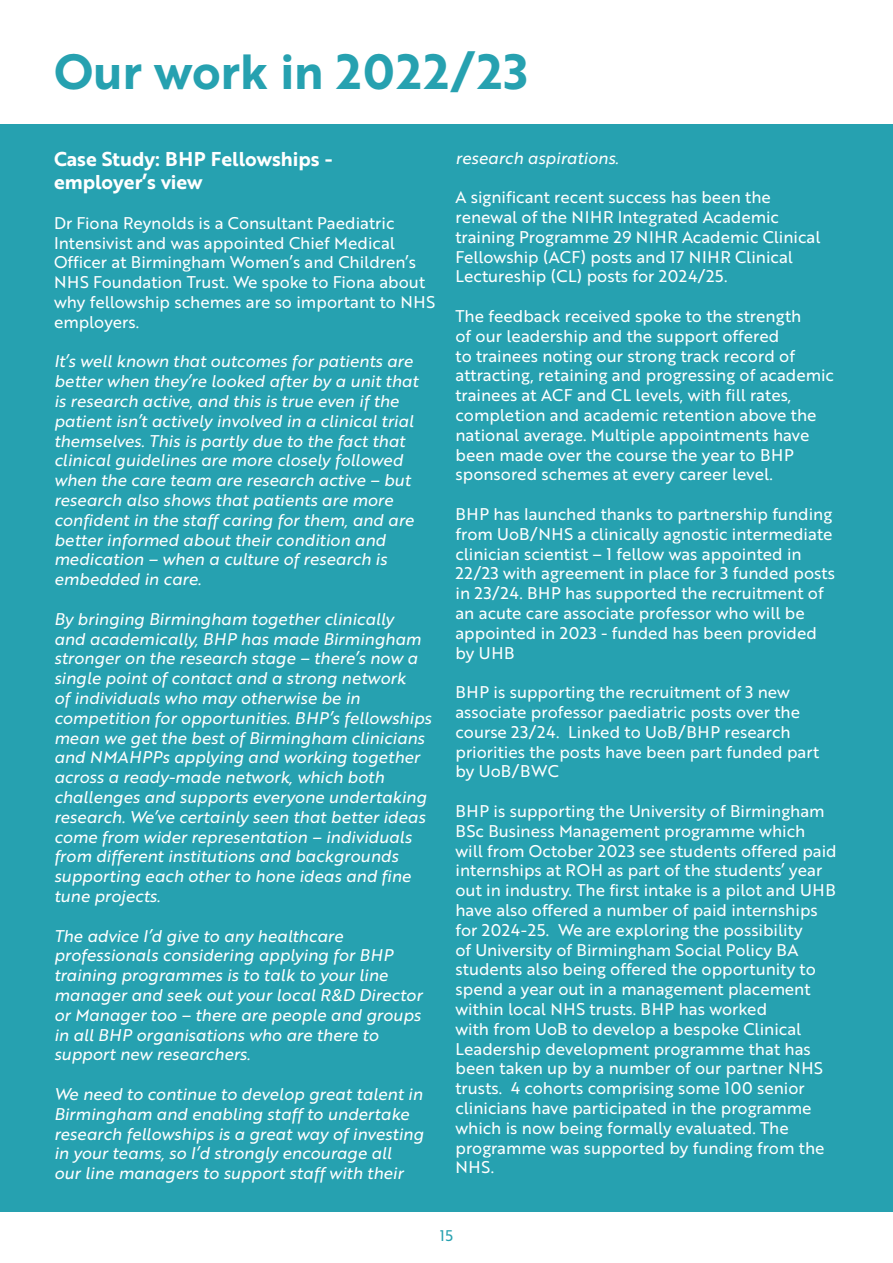
<style>
.page{position:relative;width:893px;height:1263px;background:#fff}
.page>*{position:absolute;margin:0;border:0;box-sizing:border-box;transform-origin:0 0}
.t1{font:48px "Brother 1816 Bold";color:#26a1b0}
.t2{font:19.5px/23.4px "Brother 1816 Bold";color:#fff}
.t3{font:16.5px/19.8px "Brother 1816 Regular";color:#fff}
.t4{font:16.5px/19.8px "Brother 1816 Regular Italic";color:#fff}
.t5{font:15px "Brother 1816 Regular";color:#26a1b0}
</style>
<div class="page">
<div style="left:0;top:124px;width:893px;height:1088px;background:#26a1b0"></div>
<p class="t1" style="left:54px;top:35px;width:475px">Our work in 2022/23</p>
<p class="t2" style="left:54px;top:146px;width:280px">Case Study: BHP Fellowships - employer’s view</p>
<p class="t3" style="left:54px;top:212px;width:383px">Dr Fiona Reynolds is a Consultant Paediatric Intensivist and was appointed Chief Medical Officer at Birmingham Women’s and Children’s NHS Foundation Trust. We spoke to Fiona about why fellowship schemes are so important to NHS employers.</p>
<p class="t4" style="left:54px;top:351px;width:366px">It’s well known that outcomes for patients are better when they’re looked after by a unit that is research active, and this is true even if the patient isn’t actively involved in a clinical trial themselves. This is partly due to the fact that clinical guidelines are more closely followed when the care team are research active – but research also shows that patients are more confident in the staff caring for them, and are better informed about their condition and medication – when a culture of research is embedded in care.</p>
<p class="t4" style="left:54px;top:608px;width:379px">By bringing Birmingham together clinically<br>and academically, BHP has made Birmingham stronger on the research stage – there’s now a single point of contact and a strong network<br>of individuals who may otherwise be in competition for opportunities. BHP’s fellowships mean we get the best of Birmingham clinicians and NMAHPPs applying and working together across a ready-made network, which both challenges and supports everyone undertaking research. We’ve certainly seen that better ideas come from wider representation – individuals from different institutions and backgrounds supporting each other to hone ideas and fine tune projects.</p>
<p class="t4" style="left:54px;top:925px;width:370px">The advice I’d give to any healthcare professionals considering applying for BHP training programmes is to talk to your line manager and seek out your local R&amp;D Director or Manager too – there are people and groups in all BHP organisations who are there to support new researchers.</p>
<p class="t4" style="left:54px;top:1083px;width:371px">We need to continue to develop great talent in Birmingham and enabling staff to undertake research fellowships is a great way of investing in your teams, so I’d strongly encourage all<br>our line managers to support staff with their</p>
<p class="t4" style="left:455px;top:147px;width:165px">research aspirations.</p>
<p class="t3" style="left:455px;top:187px;width:366px">A significant recent success has been the renewal of the NIHR Integrated Academic training Programme 29 NIHR Academic Clinical Fellowship (ACF) posts and 17 NIHR Clinical Lectureship (CL) posts for 2024/25.</p>
<p class="t3" style="left:455px;top:305px;width:380px">The feedback received spoke to the strength<br>of our leadership and the support offered<br>to trainees noting our strong track record of attracting, retaining and progressing of academic trainees at ACF and CL levels, with fill rates, completion and academic retention above the national average. Multiple appointments have been made over the course the year to BHP sponsored schemes at every career level.</p>
<p class="t3" style="left:455px;top:503px;width:381px">BHP has launched thanks to partnership funding from UoB/NHS a clinically agnostic intermediate clinician scientist – 1 fellow was appointed in 22/23 with agreement in place for 3 funded posts in 23/24. BHP has supported the recruitment of an acute care associate professor who will be appointed in 2023 - funded has been provided by UHB</p>
<p class="t3" style="left:455px;top:682px;width:365px">BHP is supporting the recruitment of 3 new associate professor paediatric posts over the course 23/24. Linked to UoB/BHP research priorities the posts have been part funded part by UoB/BWC</p>
<p class="t3" style="left:455px;top:800px;width:383px">BHP is supporting the University of Birmingham BSc Business Management programme which<br>will from October 2023 see students offered paid internships at ROH as part of the students’ year out in industry. The first intake is a pilot and UHB have also offered a number of paid internships for 2024-25. We are exploring the possibility<br>of University of Birmingham Social Policy BA students also being offered the opportunity to spend a year out in a management placement within local NHS trusts. BHP has worked<br>with from UoB to develop a bespoke Clinical Leadership development programme that has been taken up by a number of our partner NHS trusts. 4 cohorts comprising some 100 senior clinicians have participated in the programme which is now being formally evaluated. The programme was supported by funding from the NHS.</p>
<p class="t5" style="left:440px;top:1224px;width:15px">15</p>
</div>
